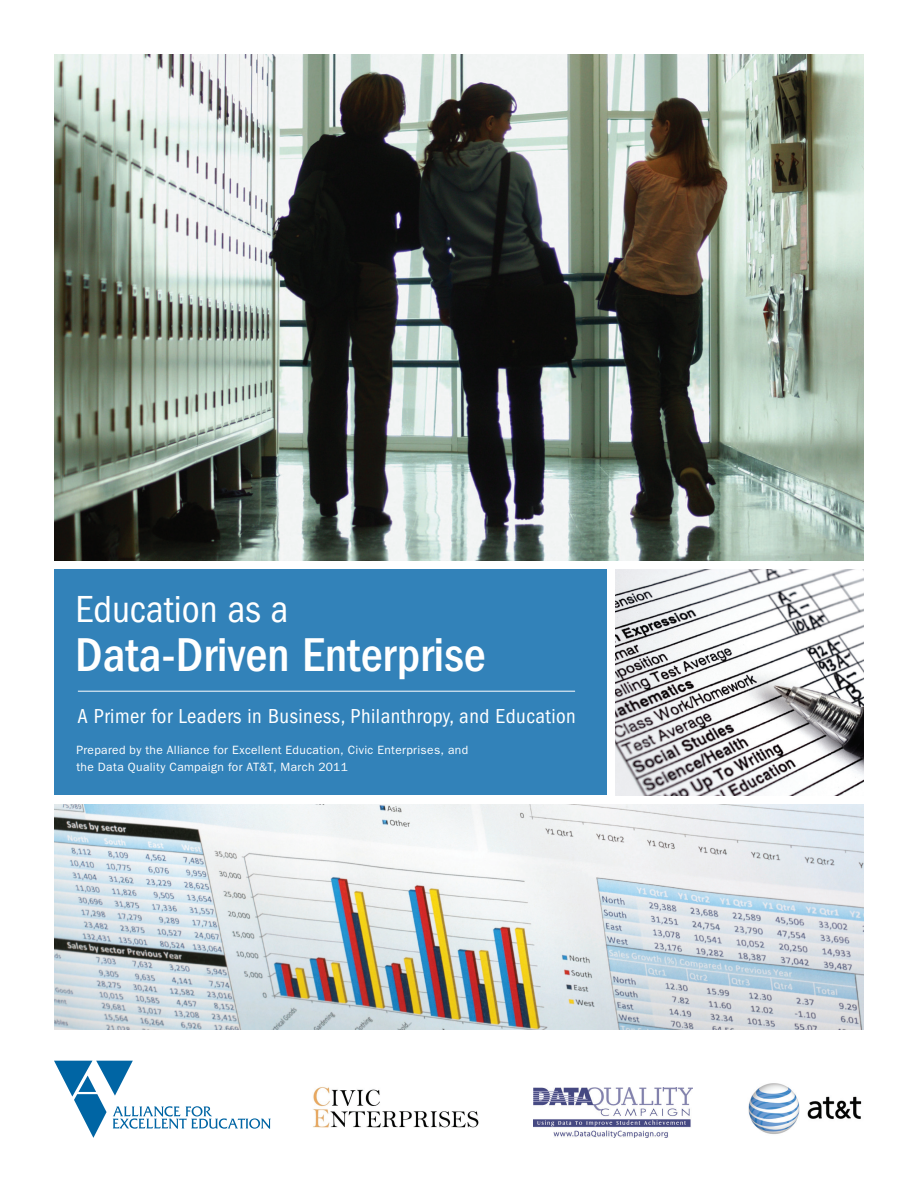
<style>
.page{position:relative;width:918px;height:1188px;background:#fff}
.page>*{position:absolute;margin:0;border:0;box-sizing:border-box;transform-origin:0 0}
.t1{font:500 condensed 49.2px "Franklin Gothic";color:#fff}
.t2{font:condensed 39px "Franklin Gothic";color:#fff}
.t3{font:condensed 21px "Franklin Gothic";letter-spacing:.025em;color:#fff}
.t4{font:12px/16.5px "Franklin Gothic";letter-spacing:.03em;color:#fff}
</style>
<div class="page">
<img style="left:54px;top:804px;width:810px;height:226px">
<img style="left:615px;top:570px;width:249px;height:225px">
<svg style="left:54px;top:1061px;width:217px;height:77px"></svg>
<img style="left:313px;top:1087px;width:166px;height:41px">
<img style="left:533px;top:1088px;width:159px;height:50px">
<img style="left:748px;top:1083px;width:114px;height:51px">
<img style="left:54px;top:54px;width:810px;height:507px">
<div style="left:54px;top:569px;width:552px;height:226px;background:#3282b9"></div>
<hr style="left:78px;top:691px;width:497px;height:1px;background:#fff">
<p class="t2" style="left:75px;top:588px;width:215px">Education as a</p>
<p class="t1" style="left:75px;top:627px;width:412px">Data-Driven Enterprise</p>
<p class="t3" style="left:77px;top:704px;width:500px">A Primer for Leaders in Business, Philanthropy, and Education</p>
<p class="t4" style="left:76px;top:742px;width:393px">Prepared by the Alliance for Excellent Education, Civic Enterprises, and the Data Quality Campaign for AT&amp;T, March 2011</p>
</div>
